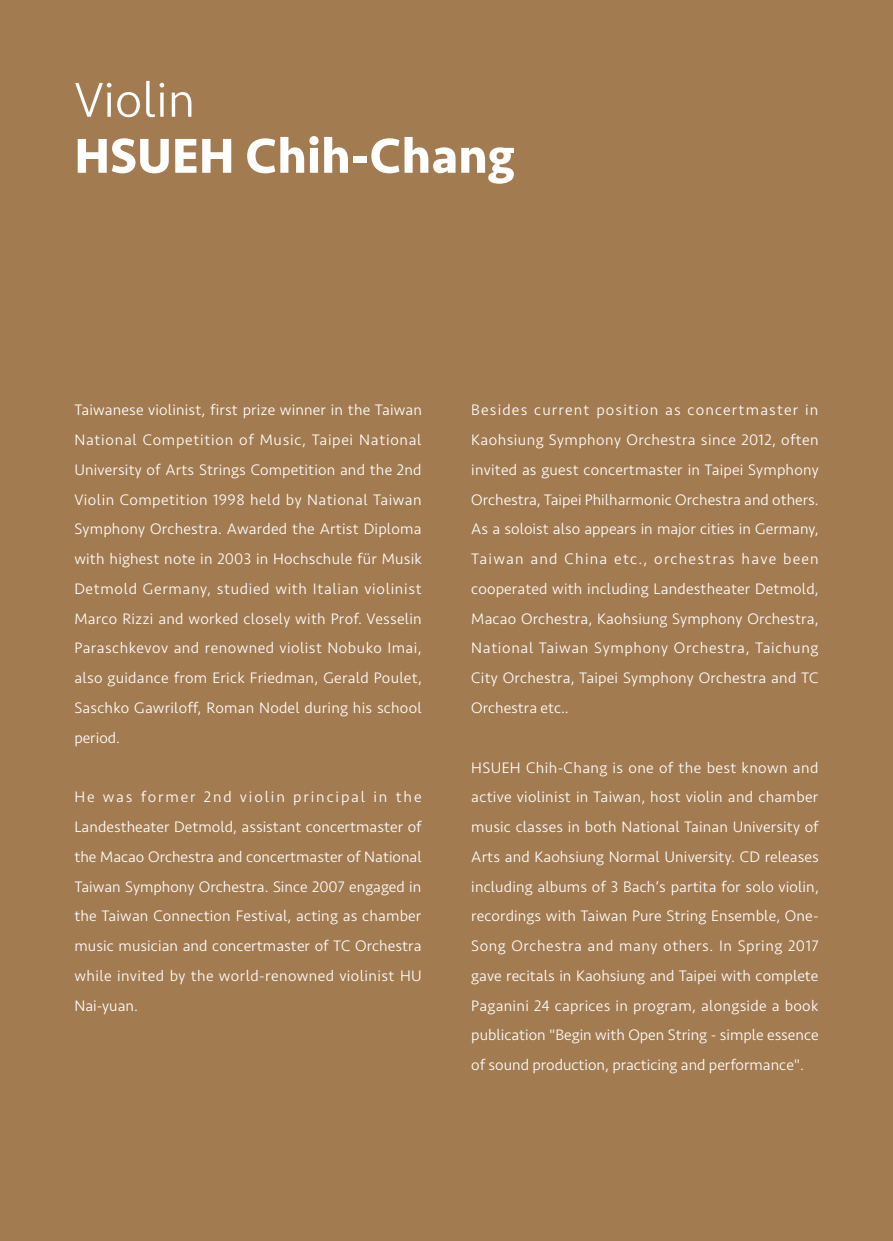
<style>
.page{position:relative;width:893px;height:1241px;background:#fff}
.page>*{position:absolute;margin:0;border:0;box-sizing:border-box;transform-origin:0 0}
.t1{font:700 50.75px "Seravek";color:#fff}
.t2{font:300 50.75px "Seravek";color:#fff}
.t3{font:300 15.75px/29.8px "Seravek";letter-spacing:.015em;color:#fff;text-align:justify}
</style>
<div class="page">
<div style="left:0;top:0;width:893px;height:1240px;background:#a37b50"></div>
<h1 class="t2" style="left:74px;top:70px;width:122px">Violin</h1>
<h1 class="t1" style="left:74px;top:115px;width:442px">HSUEH Chih-Chang</h1>
<p class="t3" style="left:74px;top:395px;width:349px">Taiwanese violinist, first prize winner in the Taiwan National Competition of Music, Taipei National University of Arts Strings Competition and the 2nd Violin Competition 1998 held by National Taiwan Symphony Orchestra. Awarded the Artist Diploma with highest note in 2003 in Hochschule für Musik Detmold Germany, studied with Italian violinist Marco Rizzi and worked closely with Prof. Vesselin Paraschkevov and renowned violist Nobuko Imai, also guidance from Erick Friedman, Gerald Poulet, Saschko Gawriloff, Roman Nodel during his school period.</p>
<p class="t3" style="left:74px;top:782px;width:349px">He was former 2nd violin principal in the Landestheater Detmold, assistant concertmaster of the Macao Orchestra and concertmaster of National Taiwan Symphony Orchestra. Since 2007 engaged in the Taiwan Connection Festival, acting as chamber music musician and concertmaster of TC Orchestra while invited by the world-renowned violinist HU Nai-yuan.</p>
<p class="t3" style="left:471px;top:395px;width:349px">Besides current position as concertmaster in Kaohsiung Symphony Orchestra since 2012, often invited as guest concertmaster in Taipei Symphony Orchestra, Taipei Philharmonic Orchestra and others.<br>As a soloist also appears in major cities in Germany, Taiwan and China etc., orchestras have been cooperated with including Landestheater Detmold, Macao Orchestra, Kaohsiung Symphony Orchestra, National Taiwan Symphony Orchestra, Taichung City Orchestra, Taipei Symphony Orchestra and TC Orchestra etc..</p>
<p class="t3" style="left:471px;top:752px;width:349px">HSUEH Chih-Chang is one of the best known and active violinist in Taiwan, host violin and chamber music classes in both National Tainan University of Arts and Kaohsiung Normal University. CD releases including albums of 3 Bach‘s partita for solo violin, recordings with Taiwan Pure String Ensemble, One-Song Orchestra and many others. In Spring 2017 gave recitals in Kaohsiung and Taipei with complete Paganini 24 caprices in program, alongside a book publication "Begin with Open String - simple essence of sound production, practicing and performance".</p>
</div>
